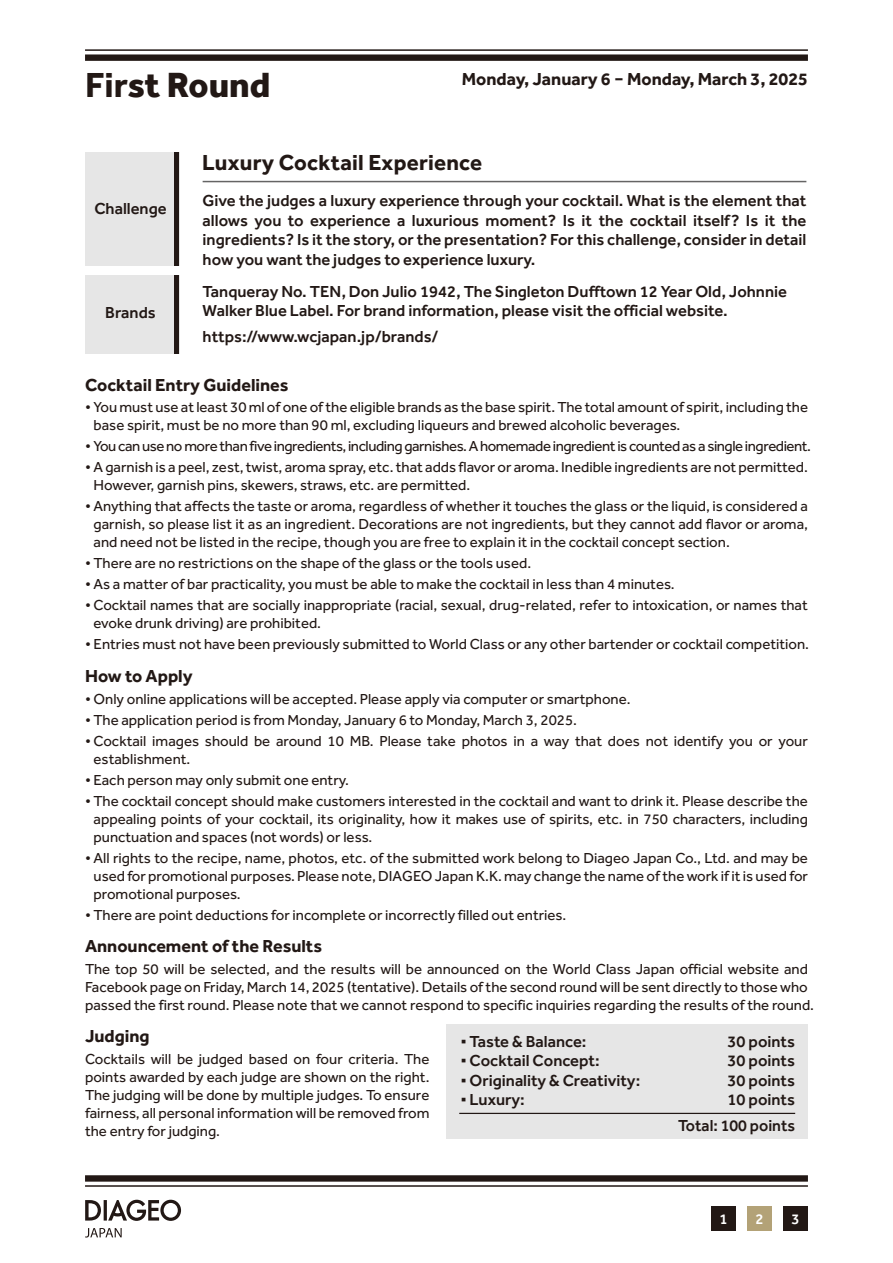
<style>
.page{position:relative;width:893px;height:1263px;background:#fff}
.page>*{position:absolute;margin:0;border:0;box-sizing:border-box;transform-origin:0 0}
.t1{font:800 36px "Effra";color:#221815}
.t2{font:700 22.5px "Effra";letter-spacing:.01em;color:#221815}
.t3{font:700 18px "Effra";color:#221815}
.t4{font:500 16.5px/19.5px "Effra";color:#221815;text-align:justify}
.t5{font:15px/18px "Effra";color:#221815}
.t6{font:15px "Effra";letter-spacing:-.03em;color:#221815}
.t7{font:500 15px "Effra";color:#fff}
.s1{font-weight:700}
.s2{font-family:"Times New Roman";font-weight:400}
</style>
<div class="page">
<div style="left:85px;top:152px;width:94px;height:114px;background:#e6e6e6"></div>
<div style="left:85px;top:275px;width:94px;height:79px;background:#e6e6e6"></div>
<div style="left:174px;top:152px;width:5px;height:114px;background:#221815"></div>
<div style="left:174px;top:275px;width:5px;height:79px;background:#221815"></div>
<svg style="left:85px;top:1200px;width:96px;height:21px"></svg>
<svg style="left:85px;top:1228px;width:37px;height:9px"></svg>
<hr style="left:85px;top:49px;width:723px;height:2px;background:#221815">
<div style="left:85px;top:54px;width:723px;height:7px;background:#221815"></div>
<hr style="left:85px;top:1185px;width:723px;height:2px;background:#221815">
<div style="left:85px;top:1175px;width:723px;height:6px;background:#221815"></div>
<hr style="left:203px;top:181px;width:603px;height:1px;background:#656464">
<div style="left:712px;top:1206px;width:24px;height:25px;background:#221815"></div>
<div style="left:748px;top:1206px;width:24px;height:25px;background:#b3a277"></div>
<div style="left:784px;top:1206px;width:24px;height:25px;background:#221815"></div>
<div style="left:446px;top:1025px;width:362px;height:114px;background:#e6e6e6"></div>
<hr style="left:459px;top:1113px;width:336px;height:1px;background:#221815">
<h1 class="t1" style="left:85px;top:63px;width:187px"><span class="s1">Fir</span>st Round</h1>
<p class="t3" style="left:462px;top:68px;width:348px">Monday, January 6 − Monday, March 3, 2025</p>
<p class="t4" style="left:94px;top:199px;width:74px">Challenge</p>
<p class="t4" style="left:105px;top:302px;width:52px">Brands</p>
<h2 class="t2" style="left:202px;top:149px;width:281px">Luxury Cocktail Experience</h2>
<p class="t4" style="left:203px;top:191px;width:605px">Give the judges a luxury experience through your cocktail. What is the element that allows you to experience a luxurious moment? Is it the cocktail itself? Is it the ingredients? Is it the story, or the presentation? For this challenge, consider in detail how you want the judges to experience luxury.</p>
<p class="t4" style="left:203px;top:281px;width:586px">Tanqueray No. TEN, Don Julio 1942, The Singleton Dufftown 12 Year Old, Johnnie<br>Walker Blue Label. For brand information, please visit the official website.</p>
<p class="t4" style="left:203px;top:326px;width:237px">https://www.wcjapan.jp/brands/</p>
<p class="t3" style="left:85px;top:374px;width:205px">Cocktail Entry Guidelines</p>
<p class="t5" style="left:94px;top:398px;width:716px;text-indent:-9px">• You must use at least 30 ml of one of the eligible brands as the base spirit. The total amount of spirit, including the base spirit, must be no more than 90 ml, excluding liqueurs and brewed alcoholic beverages.</p>
<p class="t6" style="left:85px;top:438px;width:727px">• You can use no more than five ingredients, including garnishes. A homemade ingredient is counted as a single ingredient.</p>
<p class="t5" style="left:94px;top:458px;width:716px;text-indent:-9px">• A garnish is a peel, zest, twist, aroma spray, etc. that adds flavor or aroma. Inedible ingredients are not permitted.<br>However, garnish pins, skewers, straws, etc. are permitted.</p>
<p class="t5" style="left:94px;top:497px;width:716px;text-align:justify;text-indent:-9px">• Anything that affects the taste or aroma, regardless of whether it touches the glass or the liquid, is considered a garnish, so please list it as an ingredient. Decorations are not ingredients, but they cannot add flavor or aroma, and need not be listed in the recipe, though you are free to explain it in the cocktail concept section.</p>
<p class="t5" style="left:85px;top:554px;width:448px">• There are no restrictions on the shape of the glass or the tools used.</p>
<p class="t5" style="left:85px;top:575px;width:591px">• As a matter of bar practicality, you must be able to make the cocktail in less than 4 minutes.</p>
<p class="t5" style="left:94px;top:596px;width:716px;text-indent:-9px">• Cocktail names that are socially inappropriate (racial, sexual, drug-related, refer to intoxication, or names that evoke drunk driving) are prohibited.</p>
<p class="t5" style="left:85px;top:635px;width:726px">• Entries must not have been previously submitted to World Class or any other bartender or cocktail competition.</p>
<p class="t3" style="left:85px;top:665px;width:109px">How to Apply</p>
<p class="t5" style="left:85px;top:689px;width:547px">• Only online applications will be accepted. Please apply via computer or smartphone.</p>
<p class="t5" style="left:85px;top:710px;width:493px">• The application period is from Monday, January 6 to Monday, March 3, 2025.</p>
<p class="t5" style="left:94px;top:731px;width:716px;text-indent:-9px">• Cocktail images should be around 10 MB. Please take photos in a way that does not identify you or your establishment.</p>
<p class="t5" style="left:85px;top:770px;width:265px">• Each person may only submit one entry.</p>
<p class="t5" style="left:94px;top:791px;width:716px;text-align:justify;text-indent:-9px">• The cocktail concept should make customers interested in the cocktail and want to drink it. Please describe the appealing points of your cocktail, its originality, how it makes use of spirits, etc. in 750 characters, including punctuation and spaces (not words) or less.</p>
<p class="t5" style="left:94px;top:848px;width:716px;text-align:justify;text-indent:-9px">• All rights to the recipe, name, photos, etc. of the submitted work belong to Diageo Japan Co., Ltd. and may be used for promotional purposes. Please note, DIAGEO Japan K.K. may change the name of the work if it is used for promotional purposes.</p>
<p class="t5" style="left:85px;top:905px;width:483px">• There are point deductions for incomplete or incorrectly filled out entries.</p>
<p class="t3" style="left:85px;top:935px;width:239px">Announcement of the Results</p>
<p class="t5" style="left:85px;top:959px;width:730px">The top 50 will be selected, and the results will be announced on the World Class Japan official website and<br>Facebook page on Friday, March 14, 2025 (tentative). Details of the second round will be sent directly to those who passed the first round. Please note that we cannot respond to specific inquiries regarding the results of the round.</p>
<p class="t3" style="left:85px;top:1025px;width:66px">Judging</p>
<p class="t5" style="left:85px;top:1049px;width:346px;text-align:justify">Cocktails will be judged based on four criteria. The points awarded by each judge are shown on the right.<br>The judging will be done by multiple judges. To ensure fairness, all personal information will be removed from the entry for judging.</p>
<p class="t4" style="left:461px;top:1031px;width:127px"><span class="s2">▪</span> Taste &amp; Balance:</p>
<p class="t4" style="left:461px;top:1051px;width:140px"><span class="s2">▪</span> Cocktail Concept:</p>
<p class="t4" style="left:461px;top:1070px;width:181px"><span class="s2">▪</span> Originality &amp; Creativity:</p>
<p class="t4" style="left:461px;top:1090px;width:65px"><span class="s2">▪</span> Luxury:</p>
<p class="t4" style="left:728px;top:1031px;width:69px">30 points 30 points 30 points 10 points</p>
<p class="t4" style="left:678px;top:1115px;width:119px">Total: 100 points</p>
<p class="t7" style="left:720px;top:1210px;width:10px">1</p>
<p class="t7" style="left:756px;top:1210px;width:10px">2</p>
<p class="t7" style="left:792px;top:1210px;width:10px">3</p>
</div>
